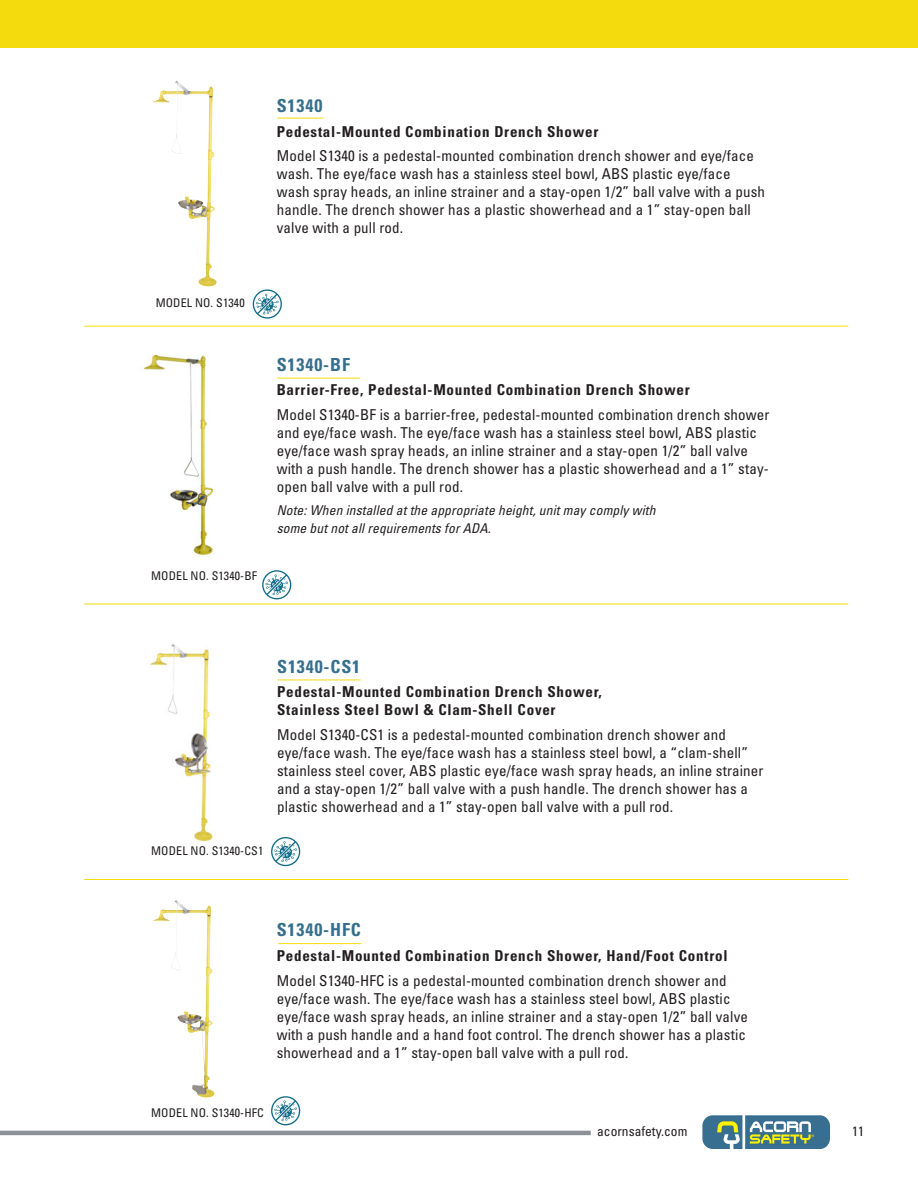
<style>
.page{position:relative;width:918px;height:1188px;background:#fff}
.page>*{position:absolute;margin:0;border:0;box-sizing:border-box;transform-origin:0 0}
.t1{font:700 condensed 18px "Univers";letter-spacing:.05em;color:#366f8e}
.t2{font:condensed 15px/18px "Univers";letter-spacing:.01em;color:#231f20}
.t3{font:700 condensed 15px/18px "Univers";letter-spacing:.05em;color:#231f20}
.t4{font:italic condensed 13.5px/18px "Univers";letter-spacing:.01em;color:#231f20}
.t5{font:condensed 13.5px "Univers";color:#231f20}
.t6{font:condensed 12px "Univers";letter-spacing:.01em;color:#231f20}
</style>
<div class="page">
<svg style="left:702px;top:1115px;width:128px;height:34px;background:#6b9193"></svg>
<hr style="left:0;top:1131px;width:591px;height:4px;background:#8d9096">
<div style="left:0;top:0;width:918px;height:47px;background:#f4db0d"></div>
<img style="left:153px;top:81px;width:56px;height:127px">
<img style="left:150px;top:644px;width:63px;height:197px">
<img style="left:153px;top:901px;width:54px;height:126px">
<hr style="left:277px;top:680px;width:84px;height:1px;background:#f4db0d">
<hr style="left:277px;top:378px;width:83px;height:1px;background:#f4db0d">
<hr style="left:277px;top:118px;width:46px;height:1px;background:#f4db0d">
<hr style="left:278px;top:943px;width:83px;height:1px;background:#f4db0d">
<hr style="left:84px;top:879px;width:764px;height:1px;background:#f4db0d">
<hr style="left:84px;top:604px;width:764px;height:1px;background:#f4db0d">
<hr style="left:84px;top:326px;width:764px;height:1px;background:#f4db0d">
<img style="left:143px;top:354px;width:71px;height:202px">
<svg style="left:253px;top:289px;width:29px;height:30px"></svg>
<svg style="left:262px;top:570px;width:29px;height:29px"></svg>
<svg style="left:271px;top:837px;width:29px;height:29px"></svg>
<svg style="left:271px;top:1096px;width:29px;height:29px"></svg>
<p class="t1" style="left:277px;top:94px;width:47px">S1340</p>
<p class="t3" style="left:277px;top:122px;width:323px">Pedestal-Mounted Combination Drench Shower</p>
<p class="t2" style="left:277px;top:147px;width:490px">Model S1340 is a pedestal-mounted combination drench shower and eye/face wash. The eye/face wash has a stainless steel bowl, ABS plastic eye/face wash spray heads, an inline strainer and a stay-open 1/2” ball valve with a push handle. The drench shower has a plastic showerhead and a 1” stay-open ball valve with a pull rod.</p>
<p class="t6" style="left:156px;top:296px;width:90px">MODEL NO. S1340</p>
<p class="t6" style="left:151px;top:568px;width:107px">MODEL NO. S1340-BF</p>
<p class="t1" style="left:277px;top:353px;width:75px">S1340-BF</p>
<p class="t3" style="left:277px;top:381px;width:415px">Barrier-Free, Pedestal-Mounted Combination Drench Shower</p>
<p class="t2" style="left:277px;top:405px;width:494px">Model S1340-BF is a barrier-free, pedestal-mounted combination drench shower and eye/face wash. The eye/face wash has a stainless steel bowl, ABS plastic eye/face wash spray heads, an inline strainer and a stay-open 1/2” ball valve with a push handle. The drench shower has a plastic showerhead and a 1” stay&shy;open ball valve with a pull rod.</p>
<p class="t4" style="left:277px;top:501px;width:380px">Note: When installed at the appropriate height, unit may comply with some but not all requirements for ADA.</p>
<p class="t6" style="left:151px;top:844px;width:114px">MODEL NO. S1340-CS1</p>
<p class="t1" style="left:277px;top:655px;width:85px">S1340-CS1</p>
<p class="t3" style="left:277px;top:683px;width:326px">Pedestal-Mounted Combination Drench Shower,<br>Stainless Steel Bowl &amp; Clam-Shell Cover</p>
<p class="t2" style="left:277px;top:725px;width:488px">Model S1340-CS1 is a pedestal-mounted combination drench shower and eye/face wash. The eye/face wash has a stainless steel bowl, a “clam-shell” stainless steel cover, ABS plastic eye/face wash spray heads, an inline strainer and a stay-open 1/2” ball valve with a push handle. The drench shower has a plastic showerhead and a 1” stay-open ball valve with a pull rod.</p>
<p class="t1" style="left:277px;top:919px;width:86px">S1340-HFC</p>
<p class="t3" style="left:277px;top:947px;width:452px">Pedestal-Mounted Combination Drench Shower, Hand/Foot Control</p>
<p class="t2" style="left:277px;top:971px;width:473px">Model S1340-HFC is a pedestal-mounted combination drench shower and eye/face wash. The eye/face wash has a stainless steel bowl, ABS plastic eye/face wash spray heads, an inline strainer and a stay-open 1/2” ball valve with a push handle and a hand foot control. The drench shower has a plastic showerhead and a 1” stay-open ball valve with a pull rod.</p>
<p class="t6" style="left:151px;top:1105px;width:114px">MODEL NO. S1340-HFC</p>
<p class="t5" style="left:597px;top:1122px;width:92px">acornsafety.com</p>
<p class="t5" style="left:852px;top:1122px;width:13px">11</p>
</div>
